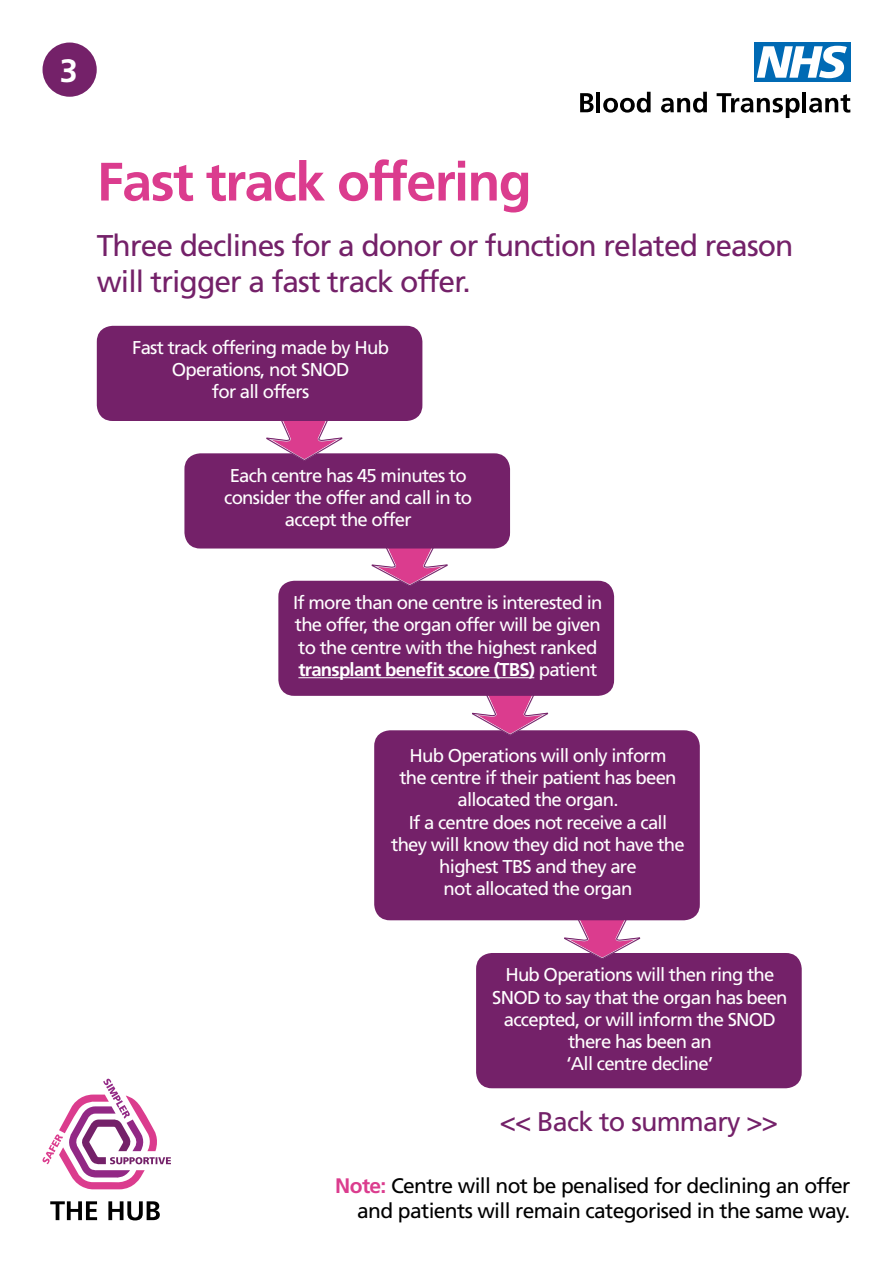
<style>
.page{position:relative;width:893px;height:1263px;background:#fff}
.page>*{position:absolute;margin:0;border:0;box-sizing:border-box;transform-origin:0 0}
.t1{font:700 54px "Frutiger LT Std";letter-spacing:-.03em;color:#db3c8e}
.t2{font:700 32.25px "Frutiger LT Std";color:#fff}
.t3{font:30px/36px "Frutiger LT Std";letter-spacing:-.03em;color:#742169}
.t4{font:27px "Frutiger LT Std";letter-spacing:-.03em;color:#742169}
.t5{font:21px/25.2px "Frutiger LT Std";letter-spacing:-.03em;color:#000;text-align:right}
.t6{font:18.6px/22.2px "Frutiger LT Std";letter-spacing:-.04em;color:#fff;text-align:center}
.s1{font-weight:700}
.s2{font-weight:700;color:#db3c8e}
</style>
<div class="page">
<svg style="left:43px;top:1079px;width:128px;height:110px"></svg>
<svg style="left:50px;top:1201px;width:47px;height:19px"></svg>
<svg style="left:108px;top:1201px;width:52px;height:19px"></svg>
<div style="left:476px;top:953px;width:326px;height:135px;background:#742169;border-radius:16px"></div>
<svg style="left:558px;top:920px;width:83px;height:39px"></svg>
<svg style="left:580px;top:93px;width:14px;height:19px"></svg>
<hr style="left:597px;top:92px;width:3px;height:20px;background:#000">
<svg style="left:603px;top:92px;width:48px;height:21px"></svg>
<svg style="left:661px;top:92px;width:46px;height:21px"></svg>
<svg style="left:717px;top:93px;width:83px;height:25px"></svg>
<hr style="left:803px;top:92px;width:3px;height:20px;background:#000">
<svg style="left:809px;top:94px;width:41px;height:19px"></svg>
<div style="left:754px;top:43px;width:96px;height:39px;background:#006ab4"></div>
<svg style="left:757px;top:46px;width:90px;height:32px"></svg>
<div style="left:43px;top:43px;width:54px;height:54px;background:#742169;border-radius:50%"></div>
<div style="left:374px;top:730px;width:326px;height:190px;background:#742169;border-radius:16px"></div>
<svg style="left:466px;top:696px;width:83px;height:40px"></svg>
<div style="left:278px;top:581px;width:336px;height:115px;background:#742169;border-radius:16px"></div>
<hr style="left:298px;top:677px;width:236px;height:1px;background:#fff">
<svg style="left:365px;top:548px;width:83px;height:38px"></svg>
<div style="left:184px;top:453px;width:326px;height:95px;background:#742169;border-radius:16px"></div>
<svg style="left:260px;top:421px;width:83px;height:40px"></svg>
<div style="left:97px;top:326px;width:325px;height:95px;background:#742169;border-radius:16px"></div>
<h2 class="t2" style="left:60px;top:52px;width:19px">3</h2>
<h1 class="t1" style="left:97px;top:150px;width:436px">Fast track offering</h1>
<h3 class="t3" style="left:97px;top:227px;width:698px">Three declines for a donor or function related reason will trigger a fast track offer.</h3>
<p class="t6" style="left:132px;top:336px;width:258px">Fast track offering made by Hub<br>Operations, not SNOD<br>for all offers</p>
<p class="t6" style="left:224px;top:464px;width:250px">Each centre has 45 minutes to consider the offer and call in to accept the offer</p>
<p class="t6" style="left:293px;top:592px;width:311px;text-align:left">If more than one centre is interested in the offer, the organ offer will be given to the centre with the highest ranked <span class="s1">transplant benefit score (TBS)</span> patient</p>
<p class="t6" style="left:391px;top:744px;width:295px">Hub Operations will only inform<br>the centre if their patient has been allocated the organ.<br>If a centre does not receive a call they will know they did not have the highest TBS and they are<br>not allocated the organ</p>
<p class="t6" style="left:492px;top:964px;width:297px">Hub Operations will then ring the<br>SNOD to say that the organ has been accepted, or will inform the SNOD there has been an<br>‘All centre decline’</p>
<h3 class="t4" style="left:500px;top:1106px;width:280px">&lt;&lt; Back to summary &gt;&gt;</h3>
<p class="t5" style="left:335px;top:1173px;width:517px"><span class="s2">Note:</span> Centre will not be penalised for declining an offer and patients will remain categorised in the same way.</p>
</div>
